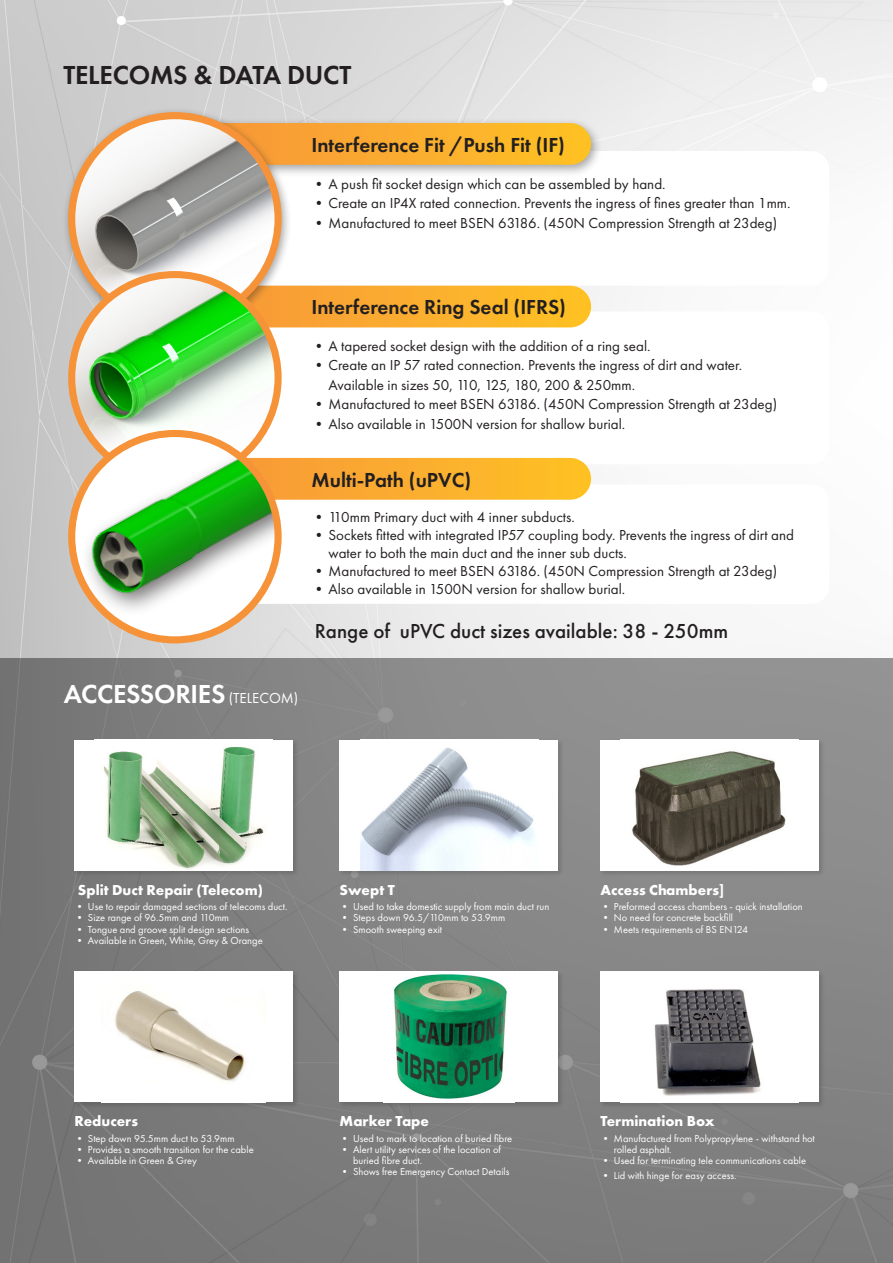
<style>
.page{position:relative;width:893px;height:1263px;background:#fff}
.page>*{position:absolute;margin:0;border:0;box-sizing:border-box;transform-origin:0 0}
.t1{font:600 27px "Futura PT";letter-spacing:-.01em;color:#fff}
.t2{font:600 27px "Futura PT";letter-spacing:-.01em;color:#231f20}
.t3{font:600 21px "Futura PT";color:#231f20}
.t4{font:500 21px "Futura PT";color:#231f20}
.t5{font:15px/18px "Futura PT";color:#231f20}
.t6{font:700 15px "Futura PT";color:#fff}
.t7{font:10.5px/11.2px "Futura PT";color:#fff}
.s1{font-weight:400;font-size:15px}
</style>
<div class="page">
<img style="left:0;top:0;width:893px;height:658px">
<div style="left:0;top:658px;width:893px;height:605px;background:linear-gradient(to right,#777,#8a8a8a)"></div>
<div style="left:73px;top:738px;width:226px;height:139px;background:#231f20;opacity:.2"></div>
<div style="left:74px;top:740px;width:219px;height:130px;background:#fff"></div>
<img style="left:104px;top:747px;width:160px;height:122px">
<div style="left:73px;top:970px;width:226px;height:138px;background:#231f20;opacity:.2"></div>
<div style="left:74px;top:971px;width:219px;height:131px;background:#fff"></div>
<img style="left:115px;top:991px;width:150px;height:91px">
<div style="left:230px;top:151px;width:599px;height:135px;background:#fff;border-radius:18px"></div>
<div style="left:230px;top:484px;width:599px;height:120px;background:#fff;border-radius:18px"></div>
<div style="left:230px;top:311px;width:599px;height:153px;background:#fff;border-radius:18px"></div>
<div style="left:338px;top:738px;width:226px;height:139px;background:#231f20;opacity:.2"></div>
<div style="left:340px;top:740px;width:218px;height:130px;background:#fff"></div>
<img style="left:361px;top:747px;width:174px;height:123px">
<div style="left:158px;top:118px;width:444px;height:59px;background:#231f20;opacity:.4"></div>
<svg style="left:165px;top:123px;width:426px;height:42px;background:#fab02d"></svg>
<svg style="left:165px;top:286px;width:426px;height:41px;background:#fbb02c"></svg>
<svg style="left:165px;top:458px;width:426px;height:42px;background:#fbb02e"></svg>
<div style="left:338px;top:970px;width:226px;height:138px;background:#231f20;opacity:.2"></div>
<div style="left:340px;top:971px;width:218px;height:131px;background:#fff"></div>
<img style="left:394px;top:974px;width:113px;height:125px">
<div style="left:599px;top:738px;width:226px;height:139px;background:#231f20;opacity:.2"></div>
<div style="left:600px;top:740px;width:219px;height:130px;background:#fff"></div>
<img style="left:632px;top:751px;width:154px;height:115px">
<div style="left:599px;top:970px;width:226px;height:138px;background:#231f20;opacity:.2"></div>
<div style="left:600px;top:971px;width:219px;height:131px;background:#fff"></div>
<img style="left:654px;top:989px;width:107px;height:107px">
<div style="left:62px;top:107px;width:231px;height:230px;background:#231f20;opacity:.4"></div>
<img style="left:72px;top:116px;width:206px;height:159px">
<div style="left:68px;top:112px;width:214px;height:214px;border:7px solid #f69238;border-radius:50%"></div>
<img style="left:72px;top:275px;width:206px;height:158px">
<div style="left:68px;top:271px;width:214px;height:213px;border:7px solid #f69238;border-radius:50%"></div>
<img style="left:72px;top:433px;width:206px;height:207px">
<div style="left:68px;top:430px;width:214px;height:213px;border:7px solid #f69238;border-radius:50%"></div>
<p class="t2" style="left:64px;top:58px;width:289px">TELECOMS &amp; DATA DUCT</p>
<p class="t3" style="left:311px;top:132px;width:255px">Interference Fit /Push Fit (IF)</p>
<p class="t5" style="left:311px;top:175px;width:356px">•A push fit socket design which can be assembled by hand.</p>
<p class="t5" style="left:311px;top:194px;width:481px">•Create an IP4X rated connection. Prevents the ingress of fines greater than 1mm.</p>
<p class="t5" style="left:311px;top:214px;width:467px">•Manufactured to meet BSEN 63186. (450N Compression Strength at 23deg)</p>
<p class="t3" style="left:311px;top:294px;width:256px">Interference Ring Seal (IFRS)</p>
<p class="t5" style="left:311px;top:337px;width:341px">•A tapered socket design with the addition of a ring seal.</p>
<p class="t5" style="left:311px;top:356px;width:432px">•Create an IP 57 rated connection. Prevents the ingress of dirt and water.</p>
<p class="t5" style="left:328px;top:376px;width:308px">Available in sizes 50, 110, 125, 180, 200 &amp; 250mm.</p>
<p class="t5" style="left:311px;top:395px;width:467px">•Manufactured to meet BSEN 63186. (450N Compression Strength at 23deg)</p>
<p class="t5" style="left:311px;top:415px;width:315px">•Also available in 1500N version for shallow burial.</p>
<p class="t3" style="left:311px;top:467px;width:161px">Multi-Path (uPVC)</p>
<p class="t5" style="left:311px;top:508px;width:265px">•110mm Primary duct with 4 inner subducts.</p>
<p class="t5" style="left:328px;top:526px;width:467px;text-indent:-17px">•Sockets fitted with integrated IP57 coupling body. Prevents the ingress of dirt and water to both the main duct and the inner sub ducts.</p>
<p class="t5" style="left:311px;top:562px;width:467px">•Manufactured to meet BSEN 63186. (450N Compression Strength at 23deg)</p>
<p class="t5" style="left:311px;top:580px;width:315px">•Also available in 1500N version for shallow burial.</p>
<p class="t4" style="left:315px;top:619px;width:415px">Range of uPVC duct sizes available: 38 - 250mm</p>
<p class="t1" style="left:64px;top:677px;width:236px">ACCESSORIES <span class="s1">(TELECOM)</span></p>
<p class="t6" style="left:78px;top:880px;width:187px">Split Duct Repair (Telecom)</p>
<p class="t7" style="left:74px;top:901px;width:215px">• Use to repair damaged sections of telecoms duct.</p>
<p class="t7" style="left:74px;top:912px;width:156px">• Size range of 96.5mm and 110mm</p>
<p class="t7" style="left:74px;top:923px;width:176px">• Tongue and groove split design sections</p>
<p class="t7" style="left:74px;top:934px;width:190px">• Available in Green, White, Grey &amp; Orange</p>
<p class="t6" style="left:340px;top:880px;width:57px">Swept T</p>
<p class="t7" style="left:340px;top:901px;width:211px">• Used to take domestic supply from main duct run</p>
<p class="t7" style="left:340px;top:912px;width:167px">• Steps down 96.5/110mm to 53.9mm</p>
<p class="t7" style="left:340px;top:923px;width:104px">• Smooth sweeping exit</p>
<p class="t6" style="left:600px;top:880px;width:125px">Access Chambers]</p>
<p class="t7" style="left:600px;top:901px;width:204px">• Preformed access chambers - quick installation</p>
<p class="t7" style="left:600px;top:912px;width:134px">• No need for concrete backfill</p>
<p class="t7" style="left:600px;top:923px;width:149px">• Meets requirements of BS EN124</p>
<p class="t6" style="left:74px;top:1111px;width:65px">Reducers</p>
<p class="t7" style="left:74px;top:1132px;width:162px">• Step down 95.5mm duct to 53.9mm</p>
<p class="t7" style="left:74px;top:1143px;width:181px">• Provides a smooth transition for the cable</p>
<p class="t7" style="left:74px;top:1155px;width:124px">• Available in Green &amp; Grey</p>
<p class="t6" style="left:340px;top:1111px;width:91px">Marker Tape</p>
<p class="t7" style="left:340px;top:1132px;width:174px">• Used to mark to location of buried fibre</p>
<p class="t7" style="left:353px;top:1143px;width:149px;text-indent:-14px">• Alert utility services of the location of buried fibre duct.</p>
<p class="t7" style="left:340px;top:1166px;width:171px">• Shows free Emergency Contact Details</p>
<p class="t6" style="left:600px;top:1111px;width:116px">Termination Box</p>
<p class="t7" style="left:614px;top:1132px;width:202px;text-indent:-14px">• Manufactured from Polypropylene - withstand hot rolled asphalt.</p>
<p class="t7" style="left:600px;top:1155px;width:207px">• Used for terminating tele communications cable</p>
<p class="t7" style="left:600px;top:1170px;width:138px">• Lid with hinge for easy access.</p>
</div>
